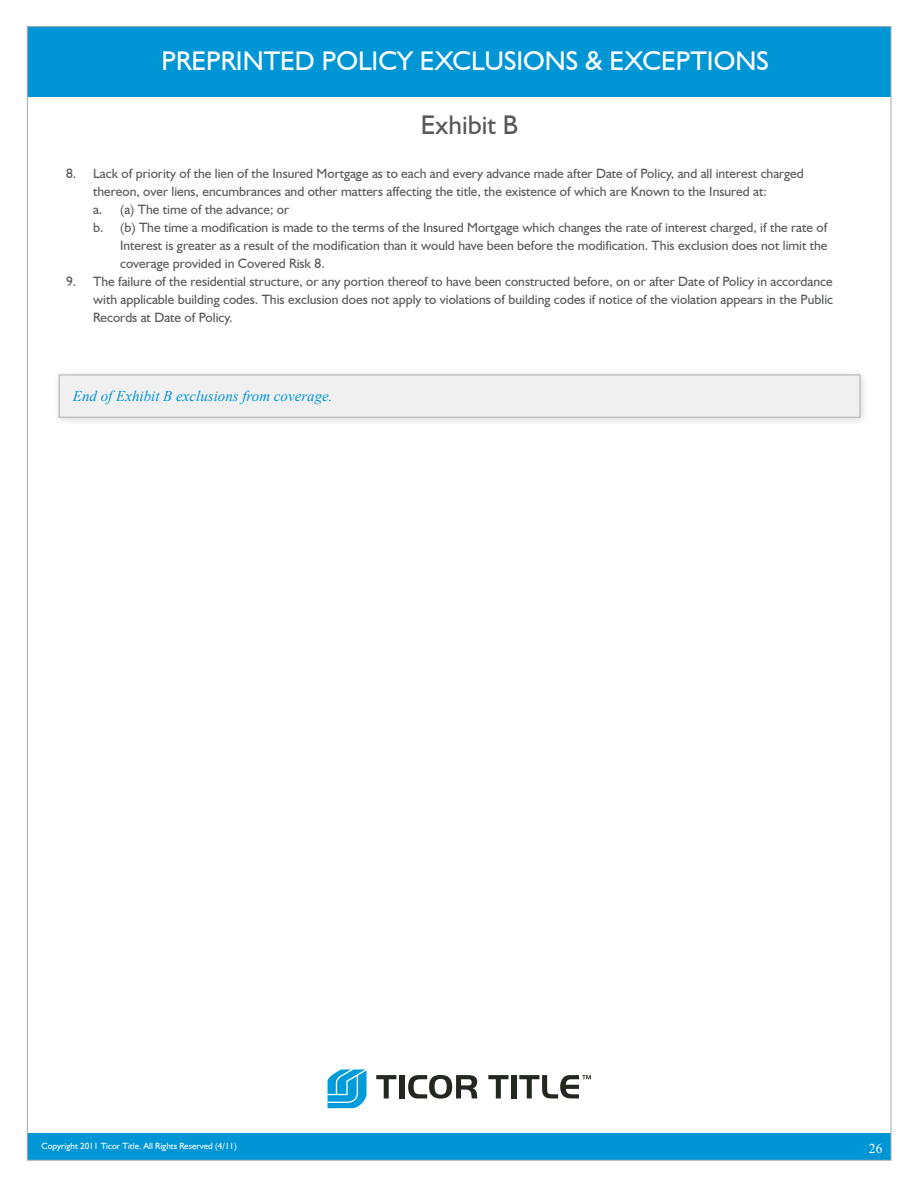
<style>
.page{position:relative;width:918px;height:1188px;background:#fff}
.page>*{position:absolute;margin:0;border:0;box-sizing:border-box;transform-origin:0 0}
.t1{font:27px "Humanist 521 BT";color:#fff}
.t2{font:27px "Humanist 521 BT";color:#58595b}
.t3{font:italic 15px "Times New Roman";color:#0096d6}
.t4{font:13.5px/18px "Humanist 521 BT";color:#58595b;text-align:justify}
.t5{font:13.5px "Times New Roman";color:#fff}
.t6{font:9px "Humanist 521 BT";color:#fff}
</style>
<div class="page">
<div style="left:27px;top:27px;width:864px;height:70px;background:#0096d6"></div>
<div style="left:27px;top:1133px;width:864px;height:27px;background:#0096d6"></div>
<svg style="left:328px;top:1069px;width:39px;height:39px"></svg>
<svg style="left:376px;top:1075px;width:20px;height:23px"></svg>
<div style="left:399px;top:1075px;width:5px;height:23px;background:#222720"></div>
<svg style="left:408px;top:1075px;width:70px;height:24px"></svg>
<svg style="left:488px;top:1075px;width:21px;height:23px"></svg>
<div style="left:511px;top:1075px;width:5px;height:23px;background:#222720"></div>
<svg style="left:519px;top:1075px;width:72px;height:23px"></svg>
<div style="left:52px;top:368px;width:817px;height:59px;background:#000;opacity:.18"></div>
<div style="left:59px;top:375px;width:801px;height:42px;background:#f0f0f1"></div>
<div style="left:59px;top:375px;width:801px;height:42px;border:1px solid #adafb2"></div>
<h1 class="t1" style="left:161px;top:44px;width:31px">Preprinted</h1>
<h1 class="t1" style="left:322px;top:44px;width:31px">Policy</h1>
<h1 class="t1" style="left:420px;top:44px;width:100px">Exclusions</h1>
<h1 class="t1" style="left:585px;top:44px;width:74px">&amp; Exceptions</h1>
<h1 class="t2" style="left:421px;top:108px;width:99px">Exhibit B</h1>
<p class="t4" style="left:66px;top:164px;width:739px">8. Lack of priority of the lien of the Insured Mortgage as to each and every advance made after Date of Policy, and all interest charged</p>
<p class="t4" style="left:93px;top:182px;width:675px">thereon, over liens, encumbrances and other matters affecting the title, the existence of which are Known to the Insured at:</p>
<p class="t4" style="left:93px;top:200px;width:197px">a. (a) The time of the advance; or</p>
<p class="t4" style="left:93px;top:218px;width:736px">b. (b) The time a modification is made to the terms of the Insured Mortgage which changes the rate of interest charged, if the rate of</p>
<p class="t4" style="left:120px;top:236px;width:709px">Interest is greater as a result of the modification than it would have been before the modification. This exclusion does not limit the</p>
<p class="t4" style="left:120px;top:254px;width:206px">coverage provided in Covered Risk 8.</p>
<p class="t4" style="left:93px;top:272px;width:742px;text-indent:-27px">9. The failure of the residential structure, or any portion thereof to have been constructed before, on or after Date of Policy in accordance with applicable building codes. This exclusion does not apply to violations of building codes if notice of the violation appears in the Public Records at Date of Policy.</p>
<p class="t3" style="left:73px;top:386px;width:261px">End of Exhibit B exclusions from coverage.</p>
<p class="t6" style="left:42px;top:1141px;width:197px">Copyright 2011 Ticor Title. All Rights Reserved (4/11)</p>
<p class="t5" style="left:869px;top:1139px;width:15px">26</p>
</div>
